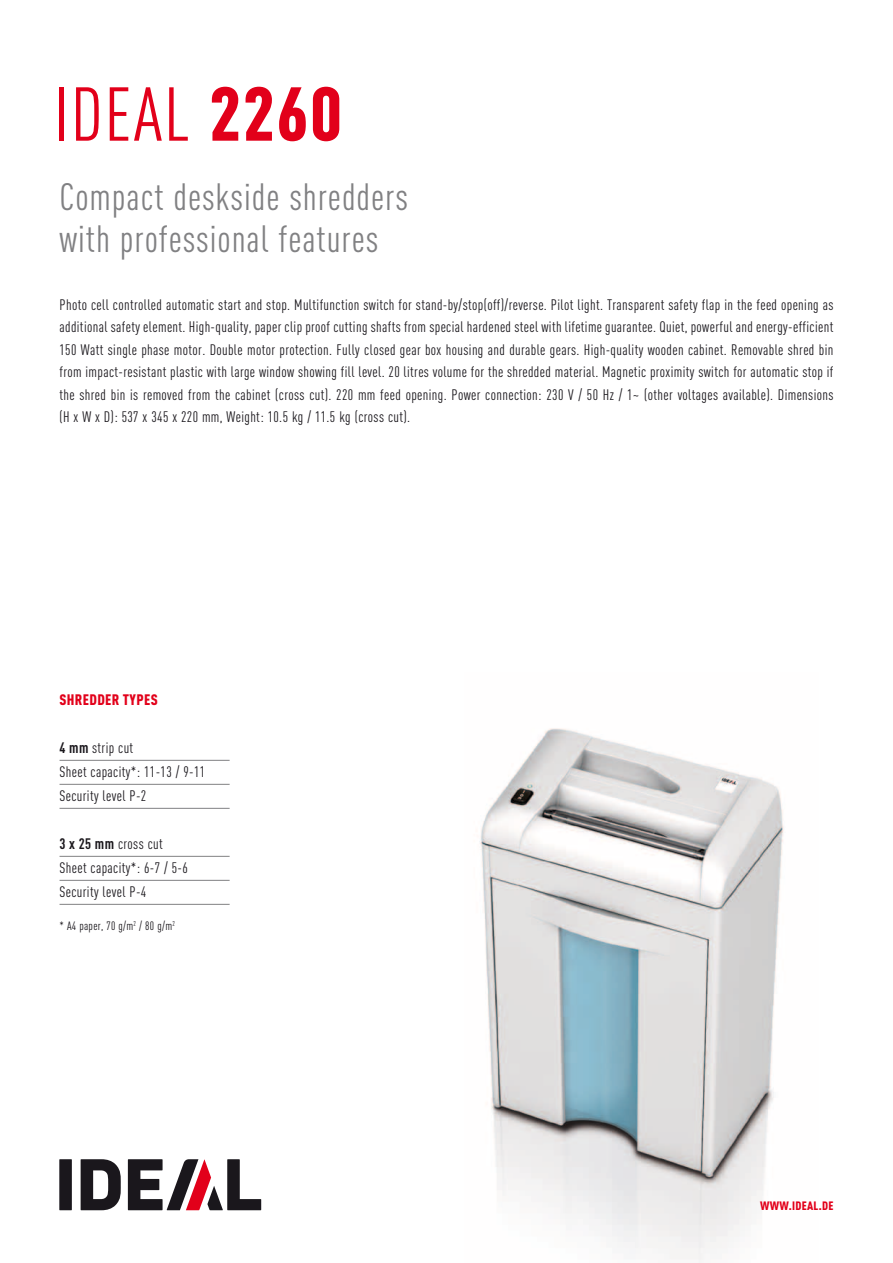
<style>
.page{position:relative;width:893px;height:1263px;background:#fff}
.page>*{position:absolute;margin:0;border:0;box-sizing:border-box;transform-origin:0 0}
.t1{font:75px "DIN Cond";letter-spacing:.025em;color:#e2001a}
.t2{font:37.5px/42px "DIN Cond";letter-spacing:.025em;color:#818183}
.t3{font:15px/22.5px "DIN Cond";letter-spacing:.025em;color:#1a171c}
.t4{font:900 15px "DIN Cond";letter-spacing:.025em;color:#e2001a}
.t5{font:12px "DIN Cond";letter-spacing:.025em;color:#1a171c}
.t6{font:900 12px "DIN Cond";letter-spacing:.025em;color:#e2001a}
.s1{font-weight:900}
.s2{font-weight:700}
</style>
<div class="page">
<img style="left:479px;top:728px;width:305px;height:535px">
<div style="left:59px;top:1159px;width:13px;height:51px;background:#1a171c"></div>
<svg style="left:81px;top:1159px;width:40px;height:51px"></svg>
<svg style="left:128px;top:1159px;width:133px;height:51px"></svg>
<hr style="left:60px;top:760px;width:170px;height:1px;background:#818183">
<hr style="left:60px;top:784px;width:170px;height:1px;background:#818183">
<hr style="left:60px;top:808px;width:170px;height:1px;background:#818183">
<hr style="left:60px;top:856px;width:170px;height:1px;background:#818183">
<hr style="left:60px;top:880px;width:170px;height:1px;background:#818183">
<hr style="left:60px;top:904px;width:170px;height:1px;background:#818183">
<h1 class="t1" style="left:54px;top:71px;width:289px">IDEAL <span class="s1">2260</span></h1>
<h2 class="t2" style="left:60px;top:176px;width:350px">Compact deskside shredders with professional features</h2>
<p class="t3" style="left:60px;top:293px;width:775px;text-align:justify">Photo cell controlled automatic start and stop. Multifunction switch for stand-by/stop(off)/reverse. Pilot light. Transparent safety flap in the feed opening as additional safety element. High-quality, paper clip proof cutting shafts from special hardened steel with lifetime guarantee. Quiet, powerful and energy-efficient 150 Watt single phase motor. Double motor protection. Fully closed gear box housing and durable gears. High-quality wooden cabinet. Removable shred bin from impact-resistant plastic with large window showing fill level. 20 litres volume for the shredded material. Magnetic proximity switch for automatic stop if the shred bin is removed from the cabinet (cross cut). 220 mm feed opening. Power connection: 230 V / 50 Hz / 1~ (other voltages available). Dimensions (H x W x D): 537 x 345 x 220 mm, Weight: 10.5 kg / 11.5 kg (cross cut).</p>
<p class="t4" style="left:60px;top:690px;width:32px">SHREDDE</p>
<p class="t4" style="left:112px;top:690px;width:40px">R TYPES</p>
<p class="t3" style="left:60px;top:736px;width:147px;line-height:24px"><span class="s2">4 mm</span> strip cut<br>Sheet capacity*: 11-13 / 9-11<br>Security level P-2</p>
<p class="t3" style="left:60px;top:832px;width:130px;line-height:24px"><span class="s2">3 x 25 mm</span> cross cut<br>Sheet capacity*: 6-7 / 5-6<br>Security level P-4</p>
<p class="t5" style="left:60px;top:919px;width:117px">* A4 paper, 70 g/m<sup>2</sup> / 80 g/m<sup>2</sup></p>
<p class="t6" style="left:760px;top:1199px;width:75px">WWW.IDEAL.DE</p>
</div>
